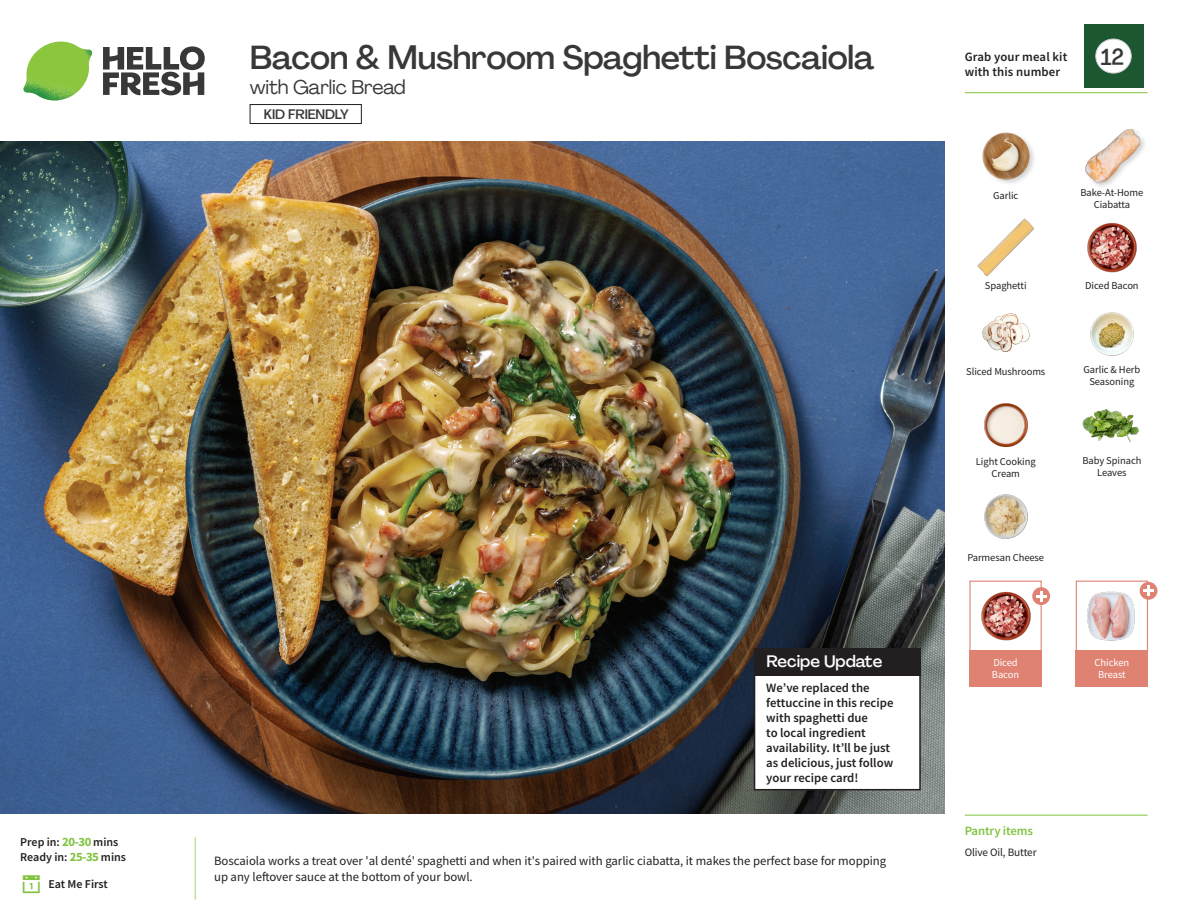
<style>
.page{position:relative;width:1188px;height:918px;background:#fff}
.page>*{position:absolute;margin:0;border:0;box-sizing:border-box;transform-origin:0 0}
._15_Titel_UK{font:500 33px "Agrandir";letter-spacing:-.01em;color:#383839}
._002_Label_Nr{font:500 22.8px "Agrandir";color:#383839;scale:.94 1}
._15_Titel_UK-2{font:19.5px "Agrandir";letter-spacing:-.01em;color:#383839}
.Steps_Text_AU{font:500 16.5px "Agrandir";color:#fff}
.t1{font:500 13.5px "Agrandir";letter-spacing:-.01em;color:#383839}
.Steps_Text_AU-2{font:600 12.75px/15px "Source Sans Pro";color:#231f20}
.Step_6_Text_AU{font:12.75px/16.5px "Source Sans Pro";color:#231f20}
._04_Headers_Front{font:600 12.75px "Source Sans Pro";letter-spacing:-.01em;color:#81c340}
._04_Intro{font:600 12px "Source Sans Pro";color:#231f20}
._05_Pantry{font:11.25px "Source Sans Pro";letter-spacing:-.01em;color:#231f20}
._18_FRONT_ingredients{font:10.5px/12px "Source Sans Pro";letter-spacing:-.005em;color:#231f20;text-align:center}
._18_FRONT_ingredients-2{font:10.5px/12px "Source Sans Pro";letter-spacing:-.005em;color:#fff;text-align:center}
.s1{font-weight:700;font-size:12.75px;color:#81c340}
</style>
<div class="page">
<svg style="left:103px;top:46px;width:102px;height:49px"></svg>
<img style="left:23px;top:42px;width:69px;height:59px">
<img style="left:0;top:142px;width:945px;height:672px">
<div style="left:1076px;top:581px;width:72px;height:72px;border:1px solid #df8272"></div>
<div style="left:1076px;top:650px;width:72px;height:37px;background:#df8272"></div>
<div style="left:969px;top:650px;width:73px;height:37px;background:#df8272"></div>
<img style="left:1087px;top:591px;width:48px;height:50px">
<div style="left:969px;top:581px;width:73px;height:72px;border:1px solid #df8272"></div>
<img style="left:981px;top:591px;width:53px;height:50px">
<svg style="left:1032px;top:587px;width:18px;height:18px"></svg>
<svg style="left:1036px;top:591px;width:10px;height:10px"></svg>
<div style="left:1140px;top:582px;width:17px;height:18px;background:#df8272;border-radius:50%"></div>
<svg style="left:1143px;top:585px;width:11px;height:11px"></svg>
<div style="left:250px;top:104px;width:112px;height:20px;border:1px solid #231f20"></div>
<div style="left:755px;top:649px;width:165px;height:141px;background:#fff"></div>
<div style="left:754px;top:649px;width:167px;height:141px;border:2px solid #231f20"></div>
<div style="left:754px;top:649px;width:167px;height:27px;background:#231f20"></div>
<img style="left:1090px;top:312px;width:44px;height:44px">
<img style="left:984px;top:403px;width:44px;height:45px">
<img style="left:1082px;top:409px;width:58px;height:33px">
<img style="left:982px;top:313px;width:48px;height:39px">
<img style="left:977px;top:219px;width:57px;height:57px">
<img style="left:1087px;top:223px;width:50px;height:50px">
<img style="left:982px;top:132px;width:52px;height:51px">
<div style="left:1084px;top:127px;width:63px;height:63px;background:#231f20;opacity:.2"></div>
<img style="left:1084px;top:127px;width:57px;height:58px">
<img style="left:984px;top:494px;width:44px;height:45px">
<hr style="left:965px;top:815px;width:183px;height:1px;background:#81c340">
<hr style="left:965px;top:92px;width:183px;height:1px;background:#81c340">
<div style="left:1084px;top:24px;width:59px;height:64px;background:#1d5732"></div>
<div style="left:1096px;top:39px;width:35px;height:34px;background:#fff;border-radius:50%"></div>
<div style="left:1096px;top:39px;width:35px;height:34px;border:1px solid #d1d2d4;border-radius:50%"></div>
<p class="_04_Intro" style="left:20px;top:834px;width:100px">Prep in: <span class="s1">20-30</span> mins</p>
<p class="_04_Intro" style="left:20px;top:849px;width:107px">Ready in: <span class="s1">25-35</span> mins</p>
<p class="_04_Intro" style="left:48px;top:876px;width:61px">Eat Me First</p>
<p class="_15_Titel_UK" style="left:250px;top:37px;width:626px">Bacon &amp; Mushroom Spaghetti Boscaiola</p>
<p class="_15_Titel_UK-2" style="left:250px;top:75px;width:157px">with Garlic Bread</p>
<p class="t1" style="left:264px;top:106px;width:86px">KID FRIENDLY</p>
<p class="Steps_Text_AU" style="left:766px;top:651px;width:117px">Recipe Update</p>
<p class="Steps_Text_AU-2" style="left:766px;top:680px;width:129px">We’ve replaced the fettuccine in this recipe with spaghetti due<br>to local ingredient availability. It’ll be just as delicious, just follow your recipe card!</p>
<p class="Step_6_Text_AU" style="left:214px;top:852px;width:674px">Boscaiola works a treat over 'al denté' spaghetti and when it's paired with garlic ciabatta, it makes the perfect base for mopping up any leftover sauce at the bottom of your bowl.</p>
<p class="Steps_Text_AU-2" style="left:965px;top:49px;width:104px">Grab your meal kit with this number</p>
<p class="_002_Label_Nr" style="left:1101px;top:43px;width:26px">12</p>
<p class="_18_FRONT_ingredients" style="left:993px;top:189px;width:27px">Garlic</p>
<p class="_18_FRONT_ingredients" style="left:1080px;top:187px;width:65px">Bake-At-Home<br>Ciabatta</p>
<p class="_18_FRONT_ingredients" style="left:985px;top:279px;width:43px">Spaghetti</p>
<p class="_18_FRONT_ingredients" style="left:1085px;top:279px;width:55px">Diced Bacon</p>
<p class="_18_FRONT_ingredients" style="left:966px;top:366px;width:81px">Sliced Mushrooms</p>
<p class="_18_FRONT_ingredients" style="left:1083px;top:363px;width:58px">Garlic &amp; Herb<br>Seasoning</p>
<p class="_18_FRONT_ingredients" style="left:976px;top:455px;width:61px">Light Cooking<br>Cream</p>
<p class="_18_FRONT_ingredients" style="left:1082px;top:454px;width:61px">Baby Spinach<br>Leaves</p>
<p class="_18_FRONT_ingredients" style="left:967px;top:552px;width:78px">Parmesan Cheese</p>
<p class="_18_FRONT_ingredients-2" style="left:992px;top:657px;width:29px;text-align:left">Diced<br>Bacon</p>
<p class="_18_FRONT_ingredients-2" style="left:1095px;top:657px;width:36px">Chicken<br>Breast</p>
<p class="_04_Headers_Front" style="left:965px;top:822px;width:70px">Pantry items</p>
<p class="_05_Pantry" style="left:965px;top:845px;width:73px">Olive Oil, Butter</p>
</div>
